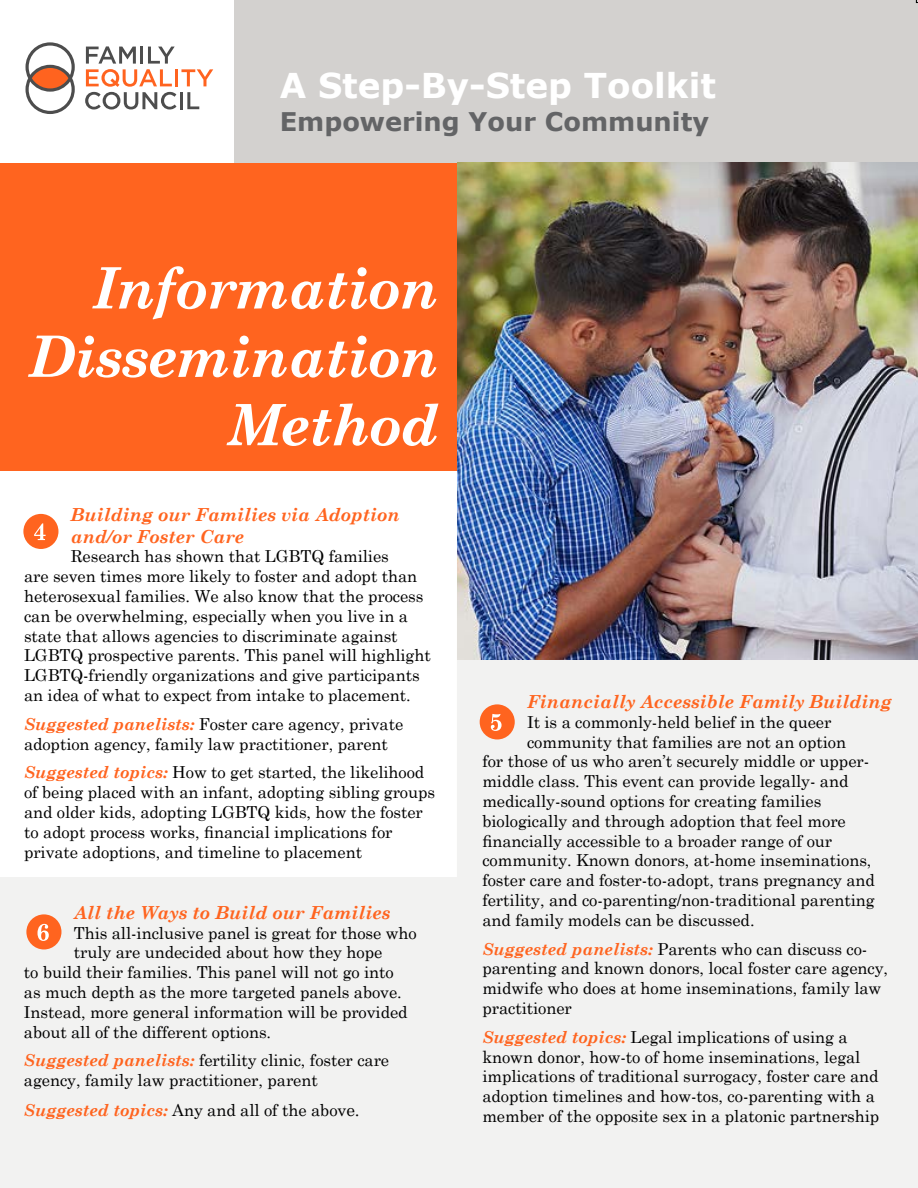
<style>
.page{position:relative;width:918px;height:1188px;background:#fff}
.page>*{position:absolute;margin:0;border:0;box-sizing:border-box;transform-origin:0 0}
.t1{font:italic 700 57px/68.4px "Century Schoolbook";letter-spacing:-.02em;color:#fff;text-align:right}
.t2{font:700 34.2px "Verdana";color:#fff}
.t3{font:700 25.65px "Verdana";color:#636466}
.t4{font:italic 700 18px/21.6px "Century Schoolbook";color:#ff641f}
.t5{font:16.5px/19.8px "Century Schoolbook";letter-spacing:-.005em;color:#000}
.s1{font-weight:700;font-style:italic;color:#ff641f}
.s2{font-size:17.25px}
</style>
<div class="page">
<div style="left:234px;top:0;width:684px;height:163px;background:#d3d1cf"></div>
<div style="left:457px;top:434px;width:461px;height:754px;background:#f2f2f1"></div>
<div style="left:0;top:878px;width:457px;height:310px;background:#f2f2f1"></div>
<div style="left:0;top:163px;width:457px;height:307px;background:#ff641f"></div>
<div style="left:26px;top:914px;width:35px;height:35px;background:#ff641f;border-radius:50%"></div>
<div style="left:23px;top:514px;width:35px;height:35px;background:#ff641f;border-radius:50%"></div>
<div style="left:480px;top:704px;width:35px;height:35px;background:#ff641f;border-radius:50%"></div>
<svg style="left:491px;top:714px;width:11px;height:17px"></svg>
<svg style="left:38px;top:924px;width:11px;height:17px"></svg>
<svg style="left:34px;top:523px;width:12px;height:17px"></svg>
<img style="left:457px;top:163px;width:461px;height:496px">
<svg style="left:26px;top:42px;width:49px;height:72px"></svg>
<svg style="left:85px;top:46px;width:128px;height:64px"></svg>
<h2 class="t2" style="left:280px;top:62px;width:438px">A Step-By-Step Toolkit</h2>
<h3 class="t3" style="left:280px;top:104px;width:431px">Empowering Your Community</h3>
<h1 class="t1" style="left:28px;top:252px;width:412px">Information<br>Dissemination<br>Method</h1>
<p class="t4" style="left:71px;top:503px;width:331px">Building our Families via Adoption and/or Foster Care</p>
<p class="t5" style="left:24px;top:546px;width:408px;text-indent:47px">Research has shown that LGBTQ families<br>are seven times more likely to foster and adopt than heterosexual families. We also know that the process can be overwhelming, especially when you live in a state that allows agencies to discriminate against LGBTQ prospective parents. This panel will highlight LGBTQ-friendly organizations and give participants an idea of what to expect from intake to placement.</p>
<p class="t5" style="left:24px;top:714px;width:381px"><span class="s1">Suggested panelists:</span> Foster care agency, private adoption agency, family law practitioner, parent</p>
<p class="t5" style="left:24px;top:762px;width:413px"><span class="s1">Suggested topics:</span> How to get started, the likelihood of being placed with an infant, adopting sibling groups and older kids, adopting LGBTQ kids, how the foster to adopt process works, financial implications for private adoptions, and timeline to placement</p>
<p class="t4" style="left:74px;top:901px;width:318px">All the Ways to Build our Families</p>
<p class="t5" style="left:74px;top:922px;width:345px">This all-inclusive panel is great for those who</p>
<p class="t5" style="left:74px;top:942px;width:310px">truly are undecided about how they hope</p>
<p class="t5" style="left:24px;top:962px;width:371px">to build their families. This panel will not go into</p>
<p class="t5" style="left:24px;top:982px;width:379px">as much depth as the more targeted panels above.</p>
<p class="t5" style="left:24px;top:1002px;width:385px">Instead, more general information will be provided</p>
<p class="t5" style="left:24px;top:1021px;width:249px">about all of the different options.</p>
<p class="t5" style="left:24px;top:1050px;width:367px"><span class="s1">Suggested panelists:</span> fertility clinic, foster care agency, family law practitioner, parent</p>
<p class="t5" style="left:24px;top:1100px;width:337px"><span class="s1">Suggested topics:</span> Any and all of the abov<span class="s2">e.</span></p>
<p class="t4" style="left:527px;top:690px;width:366px">Financially Accessible Family Building</p>
<p class="t5" style="left:527px;top:712px;width:306px">It is a commonly-held belief in the queer</p>
<p class="t5" style="left:527px;top:731px;width:321px">community that families are not an option</p>
<p class="t5" style="left:482px;top:751px;width:388px">for those of us who aren’t securely middle or upper-</p>
<p class="t5" style="left:482px;top:771px;width:368px">middle class. This event can provide legally- and</p>
<p class="t5" style="left:482px;top:791px;width:340px">medically-sound options for creating families</p>
<p class="t5" style="left:482px;top:811px;width:365px">biologically and through adoption that feel more</p>
<p class="t5" style="left:482px;top:830px;width:351px">financially accessible to a broader range of our</p>
<p class="t5" style="left:482px;top:850px;width:391px">community. Known donors, at-home inseminations,</p>
<p class="t5" style="left:482px;top:870px;width:394px">foster care and foster-to-adopt, trans pregnancy and</p>
<p class="t5" style="left:482px;top:890px;width:394px">fertility, and co-parenting/non-traditional parenting</p>
<p class="t5" style="left:482px;top:910px;width:274px">and family models can be discussed.</p>
<p class="t5" style="left:482px;top:938px;width:407px"><span class="s1">Suggested panelists:</span> Parents who can discuss co&shy;parenting and known donors, local foster care agency, midwife who does at home inseminations, family law practitioner</p>
<p class="t5" style="left:482px;top:1027px;width:399px"><span class="s1">Suggested topics:</span> Legal implications of using a known donor, how-to of home inseminations, legal implications of traditional surrogacy, foster care and adoption timelines and how-tos, co-parenting with a member of the opposite sex in a platonic partnership</p>
</div>
